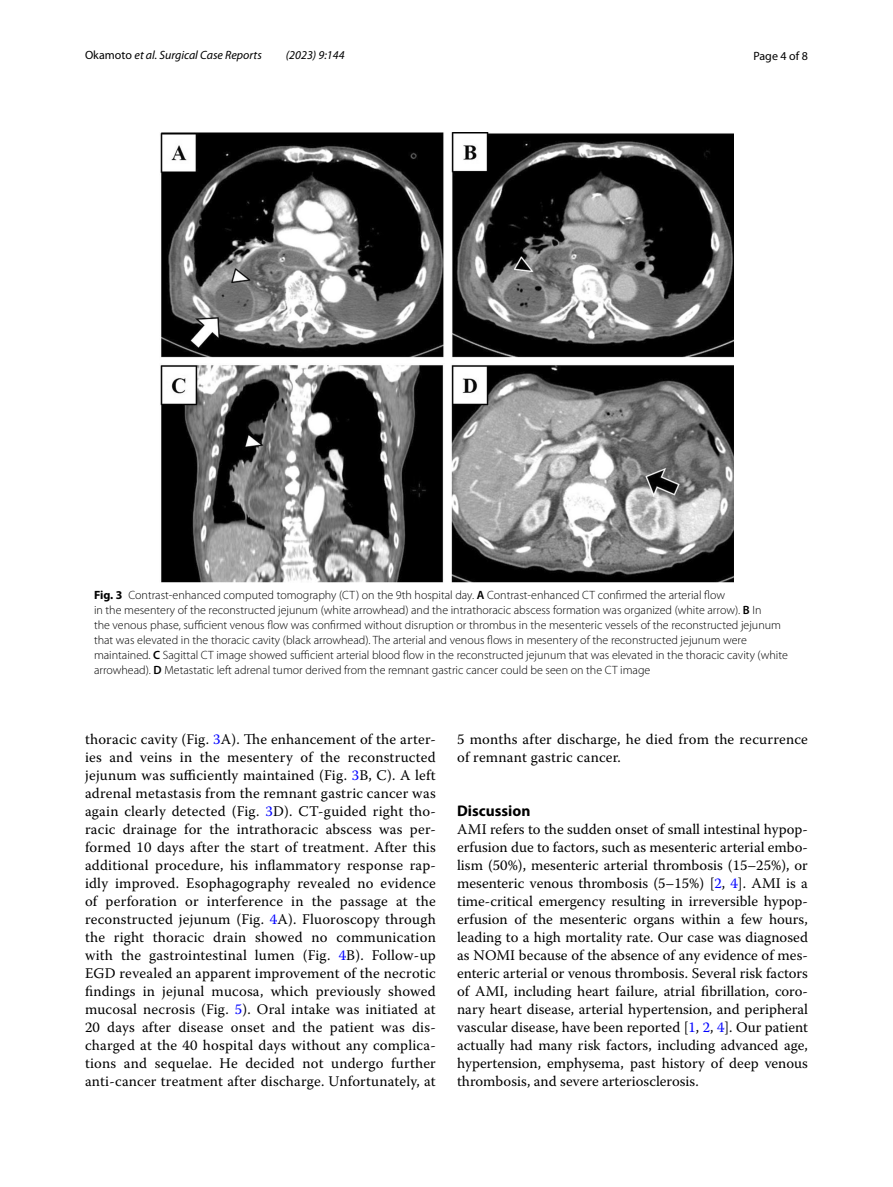
<style>
.page{position:relative;width:893px;height:1187px;background:#fff}
.page>*{position:absolute;margin:0;border:0;box-sizing:border-box;transform-origin:0 0}
.t1{font:700 15.45px "Myriad Pro";color:#000}
.t2{font:14.7px/18px "Warnock Pro";letter-spacing:.015em;color:#000;text-align:justify}
.t3{font:300 12px/15px "Myriad Pro";color:#000}
.t4{font:italic 12px "Myriad Pro";color:#000}
.t5{font:12px "Myriad Pro";color:#000}
.s1{font-style:normal}
.s2{font-weight:700}
.s3{font-weight:600}
.s4{color:#00f}
</style>
<div class="page">
<img style="left:160px;top:133px;width:573px;height:450px">
<p class="t4" style="left:85px;top:48px;width:178px"><span class="s1">Okamoto</span> et al. Surgical Case Reports</p>
<p class="t4" style="left:286px;top:48px;width:60px">(2023) 9:144</p>
<p class="t5" style="left:753px;top:48px;width:56px">Page 4 of 8</p>
<p class="t3" style="left:94px;top:587px;width:695px"><span class="s2">Fig. 3</span> Contrast-enhanced computed tomography (CT) on the 9th hospital day. <span class="s3">A</span> Contrast-enhanced CT confirmed the arterial flow<br>in the mesentery of the reconstructed jejunum (white arrowhead) and the intrathoracic abscess formation was organized (white arrow). <span class="s3">B</span> In<br>the venous phase, sufficient venous flow was confirmed without disruption or thrombus in the mesenteric vessels of the reconstructed jejunum that was elevated in the thoracic cavity (black arrowhead). The arterial and venous flows in mesentery of the reconstructed jejunum were maintained. <span class="s3">C</span> Sagittal CT image showed sufficient arterial blood flow in the reconstructed jejunum that was elevated in the thoracic cavity (white arrowhead). <span class="s3">D</span> Metastatic left adrenal tumor derived from the remnant gastric cancer could be seen on the CT image</p>
<p class="t2" style="left:85px;top:730px;width:352px">thoracic cavity (Fig. <span class="s4">3</span>A). The enhancement of the arter&shy;ies and veins in the mesentery of the reconstructed jejunum was sufficiently maintained (Fig. <span class="s4">3</span>B, C). A left adrenal metastasis from the remnant gastric cancer was again clearly detected (Fig. <span class="s4">3</span>D). CT-guided right tho&shy;racic drainage for the intrathoracic abscess was per&shy;formed 10 days after the start of treatment. After this additional procedure, his inflammatory response rap&shy;idly improved. Esophagography revealed no evidence of perforation or interference in the passage at the reconstructed jejunum (Fig. <span class="s4">4</span>A). Fluoroscopy through the right thoracic drain showed no communication with the gastrointestinal lumen (Fig. <span class="s4">4</span>B). Follow-up EGD revealed an apparent improvement of the necrotic findings in jejunal mucosa, which previously showed mucosal necrosis (Fig. <span class="s4">5</span>). Oral intake was initiated at 20 days after disease onset and the patient was dis&shy;charged at the 40 hospital days without any complica&shy;tions and sequelae. He decided not undergo further anti-cancer treatment after discharge. Unfortunately, at</p>
<p class="t2" style="left:457px;top:730px;width:352px">5 months after discharge, he died from the recurrence of remnant gastric cancer.</p>
<p class="t1" style="left:457px;top:800px;width:75px">Discussion</p>
<p class="t2" style="left:457px;top:820px;width:352px">AMI refers to the sudden onset of small intestinal hypop&shy;erfusion due to factors, such as mesenteric arterial embo&shy;lism (50%), mesenteric arterial thrombosis (15–25%), or mesenteric venous thrombosis (5–15%) [<span class="s4">2</span>, <span class="s4">4</span>]. AMI is a time-critical emergency resulting in irreversible hypop&shy;erfusion of the mesenteric organs within a few hours, leading to a high mortality rate. Our case was diagnosed as NOMI because of the absence of any evidence of mes&shy;enteric arterial or venous thrombosis. Several risk factors of AMI, including heart failure, atrial fibrillation, coro&shy;nary heart disease, arterial hypertension, and peripheral vascular disease, have been reported [<span class="s4">1</span>, <span class="s4">2</span>, <span class="s4">4</span>]. Our patient actually had many risk factors, including advanced age, hypertension, emphysema, past history of deep venous thrombosis, and severe arteriosclerosis.</p>
</div>
